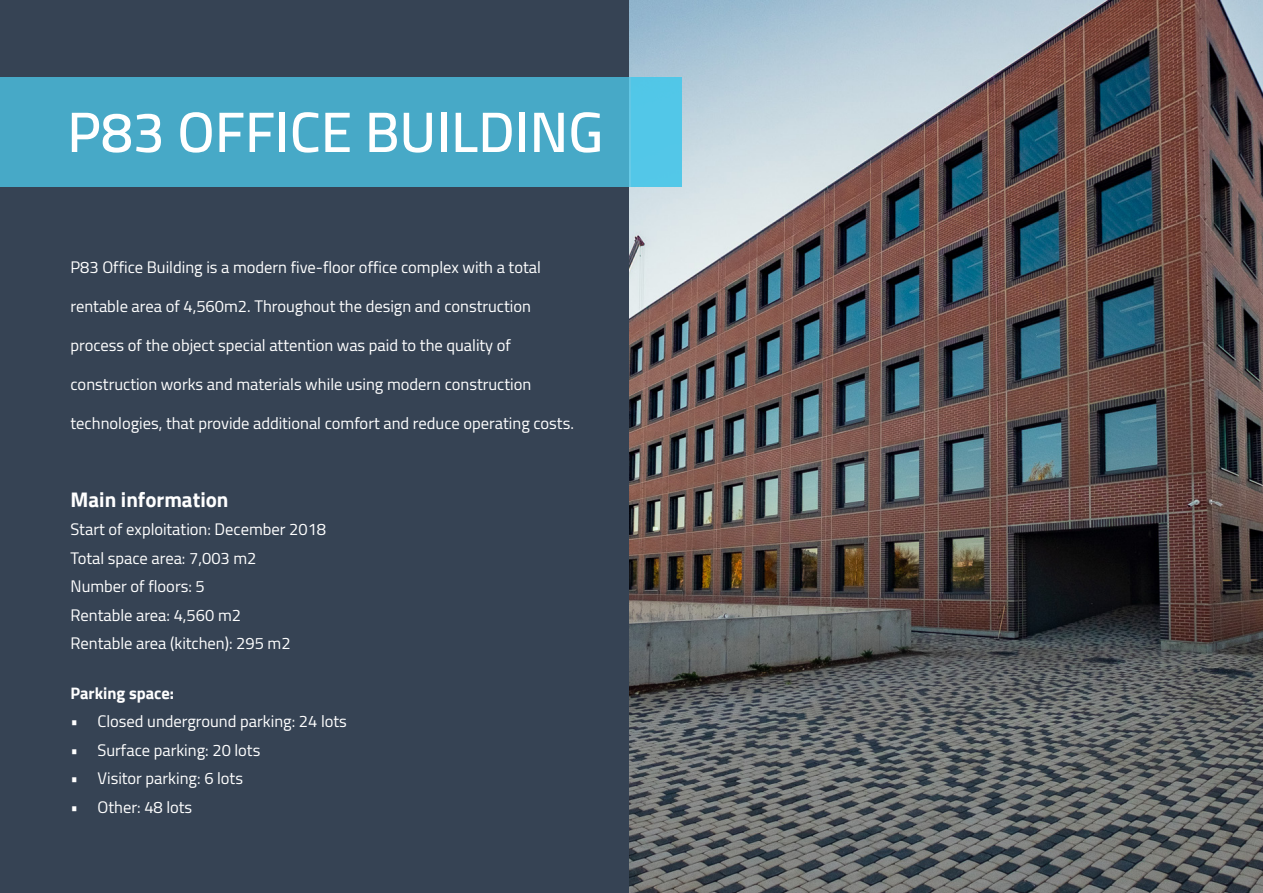
<style>
.page{position:relative;width:1263px;height:893px;background:#364354}
.page>*{position:absolute;margin:0;border:0;box-sizing:border-box;transform-origin:0 0}
.t1{font:600 57px "Cairo";color:#fff}
.t2{font:700 21px "Cairo";color:#fff}
.t3{font:16.5px "Cairo";color:#fff}
.t4{font:700 16.5px "Cairo";color:#fff}
</style>
<div class="page">
<img style="left:629px;top:0;width:634px;height:893px">
<div style="left:0;top:77px;width:682px;height:110px;background:#47a9c7"></div>
<div style="left:631px;top:77px;width:51px;height:110px;background:#4dc7e9"></div>
<p class="t1" style="left:67px;top:84px;width:538px">P83 OFFICE BUILDING</p>
<p class="t3" style="left:71px;top:253px;width:472px">P83 Office Building is a modern five-floor office complex with a total</p>
<p class="t3" style="left:71px;top:292px;width:462px">rentable area of 4,560m2. Throughout the design and construction</p>
<p class="t3" style="left:71px;top:331px;width:442px">process of the object special attention was paid to the quality of</p>
<p class="t3" style="left:71px;top:370px;width:462px">construction works and materials while using modern construction</p>
<p class="t3" style="left:71px;top:409px;width:505px">technologies, that provide additional comfort and reduce operating costs.</p>
<p class="t2" style="left:71px;top:487px;width:159px">Main information</p>
<p class="t3" style="left:71px;top:515px;width:257px">Start of exploitation: December 2018</p>
<p class="t3" style="left:71px;top:544px;width:187px">Total space area: 7,003 m2</p>
<p class="t3" style="left:71px;top:572px;width:136px">Number of floors: 5</p>
<p class="t3" style="left:71px;top:601px;width:172px">Rentable area: 4,560 m2</p>
<p class="t3" style="left:71px;top:629px;width:222px">Rentable area (kitchen): 295 m2</p>
<p class="t4" style="left:71px;top:683px;width:105px">Parking space:</p>
<p class="t3" style="left:71px;top:708px;width:278px">• Closed underground parking: 24 lots</p>
<p class="t3" style="left:71px;top:736px;width:191px">• Surface parking: 20 lots</p>
<p class="t3" style="left:71px;top:765px;width:174px">• Visitor parking: 6 lots</p>
<p class="t3" style="left:71px;top:793px;width:123px">• Other: 48 lots</p>
</div>
